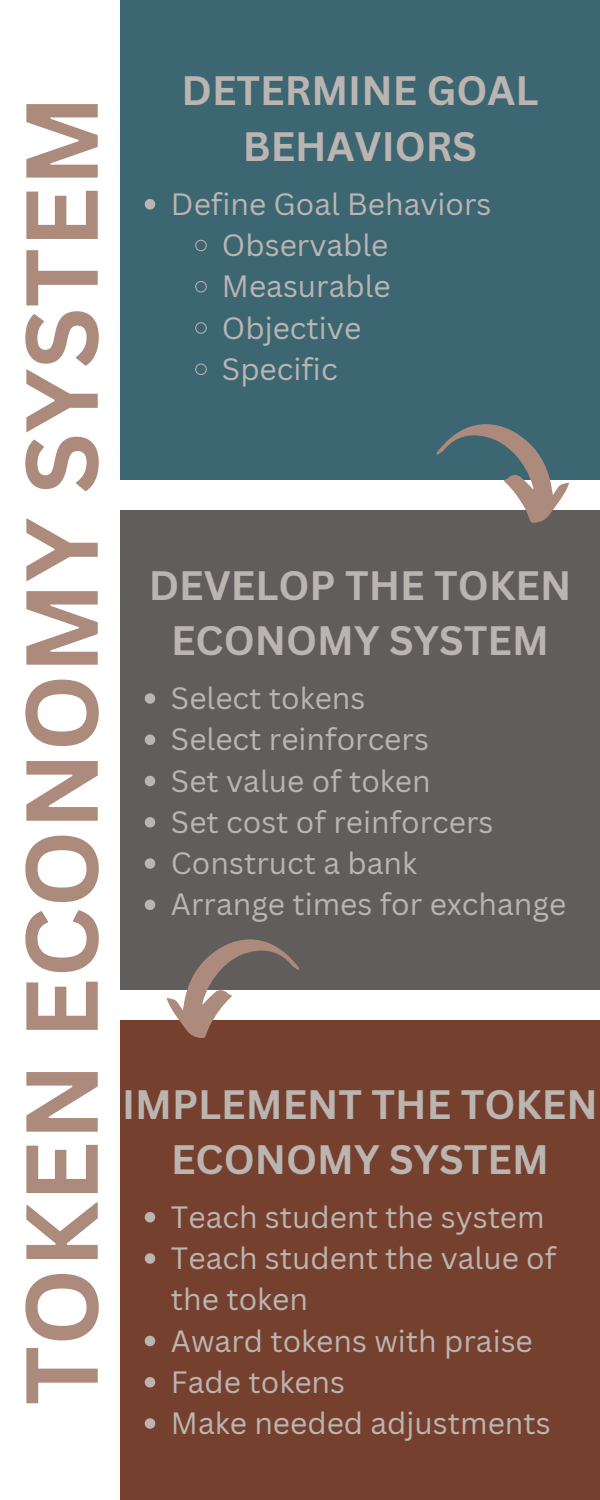
<style>
.page{position:relative;width:600px;height:1500px;background:#fff}
.page>*{position:absolute;margin:0;border:0;box-sizing:border-box;transform-origin:0 0}
.t1{font:700 100px "Canva Sans";color:#ad8b7c}
.t2{font:700 40px/55.5px "Canva Sans";color:#bbb5b1;text-align:center}
.t3{font:30px/41.2px "Canva Sans";color:#bbb5b1}
</style>
<div class="page">
<div style="left:120px;top:0;width:480px;height:480px;background:#3d6673"></div>
<div style="left:120px;top:510px;width:480px;height:480px;background:#605d5c"></div>
<div style="left:120px;top:1020px;width:480px;height:480px;background:#76402f"></div>
<svg style="left:145px;top:693px;width:10px;height:11px"></svg>
<svg style="left:145px;top:735px;width:10px;height:10px"></svg>
<svg style="left:145px;top:776px;width:10px;height:10px"></svg>
<svg style="left:145px;top:817px;width:10px;height:11px"></svg>
<svg style="left:145px;top:858px;width:10px;height:11px"></svg>
<svg style="left:145px;top:900px;width:10px;height:10px"></svg>
<svg style="left:145px;top:199px;width:10px;height:11px"></svg>
<svg style="left:195px;top:239px;width:12px;height:13px"></svg>
<svg style="left:195px;top:281px;width:12px;height:12px"></svg>
<svg style="left:195px;top:322px;width:12px;height:12px"></svg>
<svg style="left:195px;top:363px;width:12px;height:12px"></svg>
<svg style="left:145px;top:1212px;width:10px;height:10px"></svg>
<svg style="left:145px;top:1253px;width:10px;height:11px"></svg>
<svg style="left:145px;top:1336px;width:10px;height:10px"></svg>
<svg style="left:145px;top:1377px;width:10px;height:11px"></svg>
<svg style="left:145px;top:1418px;width:10px;height:11px"></svg>
<svg style="left:166px;top:939px;width:133px;height:99px"></svg>
<svg style="left:436px;top:424px;width:133px;height:99px"></svg>
<h1 class="t1" style="left:-9px;top:1405px;width:1312px;rotate:-90deg">TOKEN ECONOMY SYSTEM</h1>
<h2 class="t2" style="left:181px;top:62px;width:359px">DETERMINE GOAL<br>BEHAVIORS</h2>
<p class="t3" style="left:222px;top:183px;width:271px;text-indent:-51px">Define Goal Behaviors<br>Observable<br>Measurable<br>Objective<br>Specific</p>
<h2 class="t2" style="left:149px;top:557px;width:424px">DEVELOP THE TOKEN<br>ECONOMY SYSTEM</h2>
<p class="t3" style="left:171px;top:677px;width:397px">Select tokens<br>Select reinforcers<br>Set value of token<br>Set cost of reinforcers<br>Construct a bank<br>Arrange times for exchange</p>
<h2 class="t2" style="left:122px;top:1075px;width:477px">IMPLEMENT THE TOKEN<br>ECONOMY SYSTEM</h2>
<p class="t3" style="left:171px;top:1196px;width:387px">Teach student the system<br>Teach student the value of the token<br>Award tokens with praise<br>Fade tokens<br>Make needed adjustments</p>
</div>
